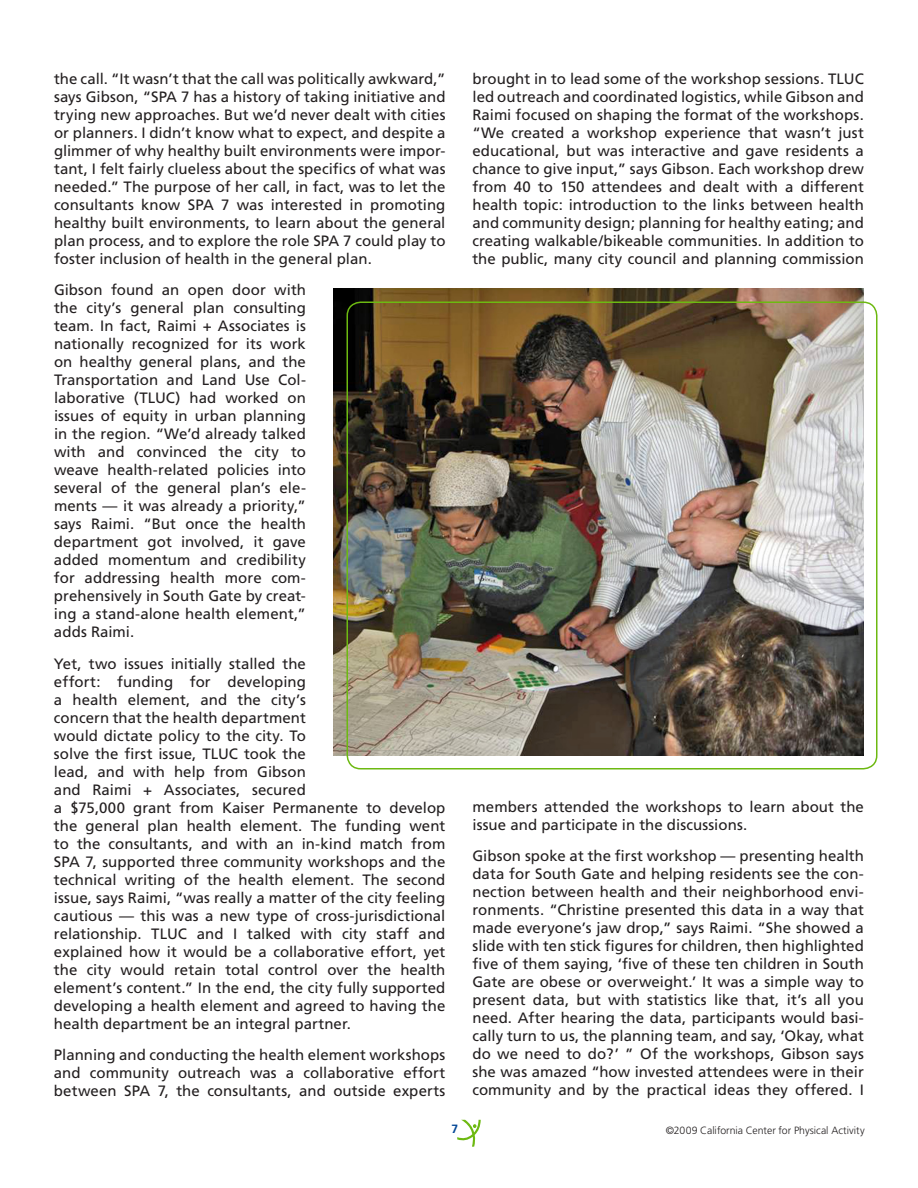
<style>
.page{position:relative;width:918px;height:1188px;background:#fff}
.page>*{position:absolute;margin:0;border:0;box-sizing:border-box;transform-origin:0 0}
.t1{font:15px/18px "Frutiger";color:#231f20;text-align:justify}
.t2{font:700 12px "Frutiger";color:#044796}
.t3{font:300 10.5px "Frutiger";color:#231f20}
</style>
<div class="page">
<svg style="left:457px;top:1120px;width:24px;height:27px"></svg>
<img style="left:333px;top:288px;width:531px;height:468px">
<div style="left:346px;top:302px;width:532px;height:468px;border:2px solid #6db911;border-radius:14px"></div>
<p class="t1" style="left:54px;top:69px;width:393px">the call. “It wasn’t that the call was politically awkward,” says Gibson, “SPA</p>
<p class="t1" style="left:54px;top:87px;width:393px;text-indent:127px">7 has a history of taking initiative and trying new approaches. But we’d never dealt with cities or planners. I didn’t know what to expect, and despite a glimmer of why healthy built environments were impor&shy;tant, I felt fairly clueless about the specifics of what was needed.” The purpose of her call, in fact, was to let the consultants know SPA</p>
<p class="t1" style="left:54px;top:195px;width:393px;text-indent:167px">7 was interested in promoting healthy built environments, to learn about the general plan process, and to explore the role SPA</p>
<p class="t1" style="left:54px;top:231px;width:393px;text-indent:289px">7 could play to foster inclusion of health in the general plan.</p>
<p class="t1" style="left:54px;top:281px;width:254px">Gibson found an open door with the city’s general plan consulting team. I n fact, Raimi + Associates is nationally recognized for its work on healthy general plans, and the Transportation and Land Use Col&shy;laborative (TLUC</p>
<p class="t1" style="left:54px;top:389px;width:254px;text-indent:122px">) had worked on issues of equity in urban planning in the region. “We’d already talked with and convinced the city to weave health-related policies into several of the general plan’s ele&shy;ments — it was already a priority,” says Raimi. “But once the health department got involved, it gave added momentum and credibility for addressing health more com&shy;prehensively in South Gate by creat&shy;ing a stand-alone health element,” adds Raimi.</p>
<p class="t1" style="left:54px;top:654px;width:254px">Yet, two issues initially stalled the effort: funding for developing a health element, and the city’s concern that the health department would dictate policy to the city. To solve the first issue, TLUC</p>
<p class="t1" style="left:54px;top:744px;width:393px;text-align:left;text-indent:190px">took the<br>lead, and with help from Gibson<br>and Raimi + Associates, secured<br>a $75,000 grant from Kaiser Permanente to develop the general plan health element. The funding went to the consultants, and with an in-kind match from<br>SPA</p>
<p class="t1" style="left:54px;top:852px;width:393px;text-indent:32px">7, supported three community workshops and the technical writing of the health element. The second issue, says Raimi, “was really a matter of the city feeling cautious — this was a new type of cross-jurisdictional relationship. TLUC</p>
<p class="t1" style="left:54px;top:924px;width:393px;text-indent:143px">and I talked with city staff and explained how it would be a collaborative effort, yet the city would retain total control over the health element’s content.” I n the end, the city fully supported developing a health element and agreed to having the health department be an integral partner.</p>
<p class="t1" style="left:54px;top:1046px;width:393px">Planning and conducting the health element workshops and community outreach was a collaborative effort between SPA</p>
<p class="t1" style="left:158px;top:1082px;width:289px">7, the consultants, and outside experts</p>
<p class="t1" style="left:472px;top:69px;width:393px;text-align:left">brought in to lead some of the workshop sessions. TLUC<br>led outreach and coordinated logistics, while Gibson and Raimi focused on shaping the format of the workshops. “We created a workshop experience that wasn’t just educational, but was interactive and gave residents a chance to give input,” says Gibson. Each workshop drew from 40 to 150 attendees and dealt with a different health topic: introduction to the links between health and community design; planning for healthy eating; and creating walkable/bikeable communities. I n addition to the public, many city council and planning commission</p>
<p class="t1" style="left:472px;top:797px;width:393px">members attended the workshops to learn about the issue and participate in the discussions.</p>
<p class="t1" style="left:472px;top:847px;width:393px">Gibson spoke at the first workshop — presenting health data for South Gate and helping residents see the con&shy;nection between health and their neighborhood envi&shy;ronments. “Christine presented this data in a way that made everyone’s jaw drop,” says Raimi. “She showed a slide with ten stick figures for children, then highlighted five of them saying, ‘five of these ten children in South Gate are obese or overweight.’ It was a simple way to present data, but with statistics like that, it’s all you need. After hearing the data, participants would basi&shy;cally turn to us, the planning team, and say, ‘Okay, what do we need to do?’ ” Of the workshops, Gibson says she was amazed “how invested attendees were in their community and by the practical ideas they offered. I</p>
<p class="t2" style="left:452px;top:1122px;width:8px">7</p>
<p class="t3" style="left:666px;top:1124px;width:200px">©2009 California Center for Physical Activity</p>
</div>
